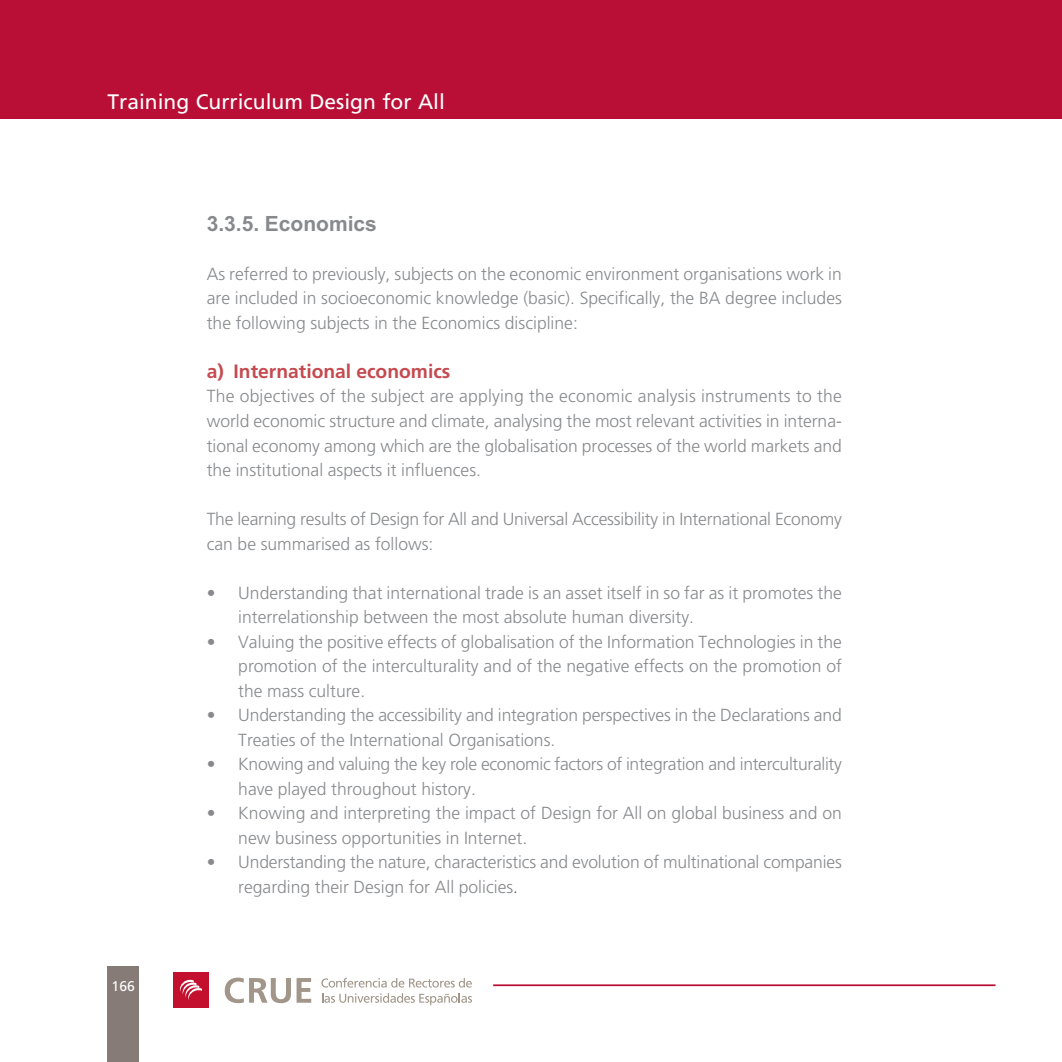
<style>
.page{position:relative;width:1062px;height:1062px;background:#fff}
.page>*{position:absolute;margin:0;border:0;box-sizing:border-box;transform-origin:0 0}
.t1{font:21px "Frutiger LT Std";color:#fff}
.t2{font:700 21px "Arial";color:#87898c}
.t3{font:700 19.25px "Frutiger LT Std";color:#c44a50}
.t4{font:300 17.5px/24.5px "Frutiger LT Std";color:#87898c}
.t5{font:300 17.5px/24.5px "Frutiger LT Std";letter-spacing:-.02em;color:#87898c}
.t6{font:14px "Frutiger";color:#fff}
.s1{color:#57585a}
</style>
<div class="page">
<div style="left:0;top:0;width:1062px;height:119px;background:#b90f36"></div>
<div style="left:107px;top:966px;width:32px;height:96px;background:#867b76"></div>
<svg style="left:225px;top:977px;width:86px;height:26px"></svg>
<div style="left:173px;top:972px;width:35px;height:36px;background:#c3102f"></div>
<svg style="left:180px;top:979px;width:22px;height:21px"></svg>
<svg style="left:322px;top:993px;width:150px;height:12px"></svg>
<svg style="left:321px;top:977px;width:151px;height:10px"></svg>
<hr style="left:493px;top:984px;width:502px;height:2px;background:#b90f36">
<p class="t1" style="left:107px;top:93px;width:339px">Training Curriculum Design for All</p>
<p class="t6" style="left:112px;top:980px;width:25px">166</p>
<p class="t2" style="left:207px;top:211px;width:172px">3.3.5. Economics</p>
<p class="t4" style="left:207px;top:263px;width:636px;text-align:justify">As referred to previously, subjects on the economic environment organisations work in are included in socioeconomic knowledge (basic). Specifically, the BA degree includes the following subjects in the Economics discipline:</p>
<p class="t3" style="left:207px;top:363px;width:245px">a) International economics</p>
<p class="t4" style="left:207px;top:385px;width:636px;text-align:justify">The objectives of the subject are applying the economic analysis instruments to the world economic structure and climate, analysing the most relevant activities in interna&shy;tional economy among which are the globalisation processes of the world markets and the institutional aspects it influences.</p>
<p class="t4" style="left:207px;top:508px;width:636px">The learning results of Design for All and Universal Accessibility in International Economy can be summarised as follows:</p>
<p class="t4" style="left:238px;top:581px;width:605px;text-indent:-32px">• Understanding that international trade is an asset itself in so far as it promotes the interrelationship between the most absolute human diversity.</p>
<p class="t4" style="left:238px;top:630px;width:605px;text-align:justify;text-indent:-31px">• Valuing the positive effects of globalisation of the Information Technologies in the promotion of the interculturality and of the negative effects on the promotion of the mass culture.</p>
<p class="t4" style="left:238px;top:704px;width:605px;text-indent:-32px">• Understanding the accessibility and integration perspectives in the Declarations and<br>Treaties of the International Organisations.</p>
<p class="t5" style="left:238px;top:753px;width:605px;text-indent:-31px">• Knowing and valuing the key role economic factors of integration and interculturality have played throughout history.</p>
<p class="t4" style="left:238px;top:802px;width:605px;text-indent:-32px">• Knowing and interpreting the impact of Design for All on global business and on new business opportunities in Internet.</p>
<p class="t4" style="left:238px;top:851px;width:605px;text-indent:-32px">• Understanding the nature, characteristics and evolution of multinational companies regarding their Design for All policies<span class="s1">.</span></p>
</div>
